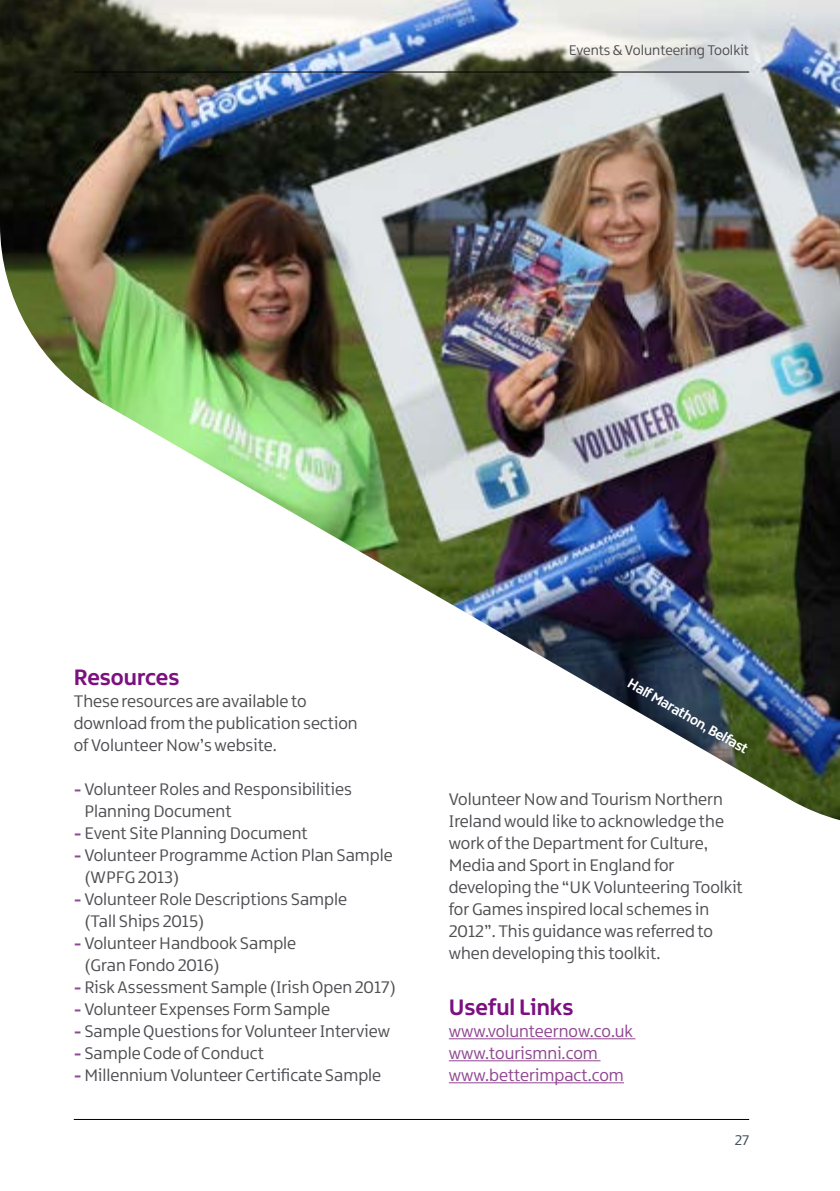
<style>
.page{position:relative;width:840px;height:1191px;background:#fff}
.page>*{position:absolute;margin:0;border:0;box-sizing:border-box;transform-origin:0 0}
.t1{font:700 24px "Northern Ireland";color:#7c1080}
.t2{font:18px/22px "Northern Ireland";color:#504f53}
.t3{font:18px/22px "Northern Ireland";color:#914793}
.t4{font:15px "Northern Ireland";color:#504f53}
.t5{font:700 15px "Northern Ireland";color:#fff}
.t6{font:15px "Northern Ireland";color:#3c4853}
.s1{font-weight:700;color:#914793}
</style>
<div class="page">
<img style="left:0;top:0;width:839px;height:820px">
<hr style="left:74px;top:1119px;width:674px;height:1px;background:#000">
<hr style="left:448px;top:1038px;width:187px;height:1px;background:#914793">
<hr style="left:448px;top:1060px;width:152px;height:1px;background:#914793">
<hr style="left:448px;top:1082px;width:175px;height:1px;background:#914793">
<hr style="left:74px;top:72px;width:674px;height:1px;background:#000">
<p class="t4" style="left:568px;top:41px;width:182px">Events &amp; Volunteering Toolkit</p>
<h1 class="t1" style="left:74px;top:661px;width:107px">Resources</h1>
<p class="t2" style="left:74px;top:690px;width:285px">These resources are available to download from the publication section of Volunteer Now’s website.</p>
<p class="t2" style="left:84px;top:778px;width:269px;text-indent:-11px"><span class="s1">-</span> Volunteer Roles and Responsibilities<br>Planning Document</p>
<p class="t2" style="left:74px;top:822px;width:235px"><span class="s1">-</span> Event Site Planning Document</p>
<p class="t2" style="left:84px;top:844px;width:310px;text-indent:-11px"><span class="s1">-</span> Volunteer Programme Action Plan Sample (WPFG 2013)</p>
<p class="t2" style="left:84px;top:888px;width:264px;text-indent:-11px"><span class="s1">-</span> Volunteer Role Descriptions Sample (Tall Ships 2015)</p>
<p class="t2" style="left:84px;top:932px;width:213px;text-indent:-11px"><span class="s1">-</span> Volunteer Handbook Sample (Gran Fondo 2016)</p>
<p class="t2" style="left:74px;top:976px;width:323px"><span class="s1">-</span> Risk Assessment Sample (Irish Open 2017)</p>
<p class="t2" style="left:74px;top:998px;width:258px"><span class="s1">-</span> Volunteer Expenses Form Sample</p>
<p class="t2" style="left:74px;top:1020px;width:317px"><span class="s1">-</span> Sample Questions for Volunteer Interview</p>
<p class="t2" style="left:74px;top:1042px;width:309px"><span class="s1">-</span> Sample Code of Conduct<br><span class="s1">-</span>Millennium Volunteer Certificate Sample</p>
<p class="t5" style="left:633px;top:673px;width:138px;rotate:30deg">Half Marathon, Belfast</p>
<p class="t2" style="left:448px;top:788px;width:295px">Volunteer Now and Tourism Northern Ireland would like to acknowledge the work of the Department for Culture, Media and Sport in England for developing the “UK Volunteering Toolkit for Games inspired local schemes in 2012”. This guidance was referred to when developing this toolkit.</p>
<h1 class="t1" style="left:448px;top:992px;width:126px">Useful Links</h1>
<p class="t3" style="left:448px;top:1020px;width:185px">www.volunteernow.co.uk www.tourismni.com www.betterimpact.com</p>
<p class="t6" style="left:734px;top:1131px;width:16px">27</p>
</div>
